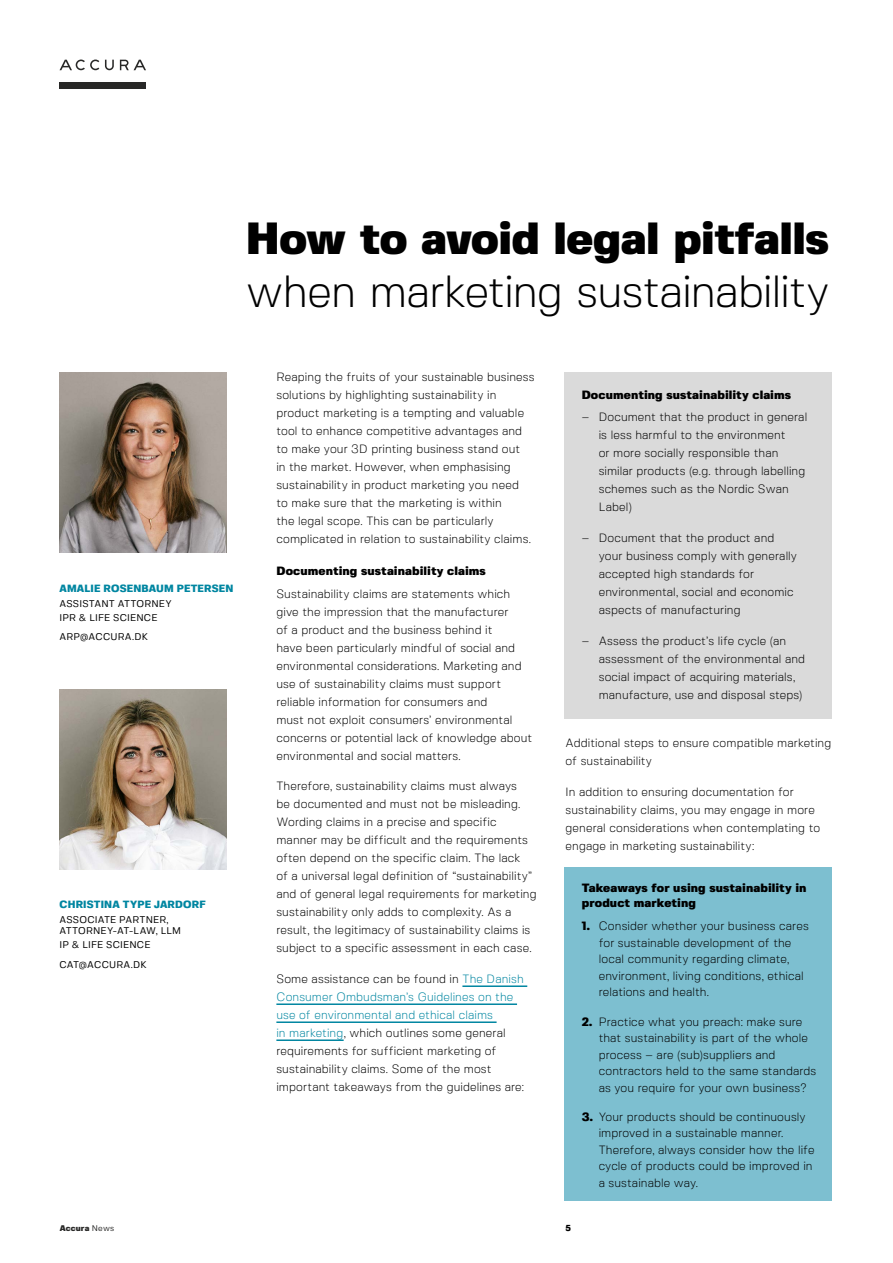
<style>
.page{position:relative;width:893px;height:1263px;background:#fff}
.page>*{position:absolute;margin:0;border:0;box-sizing:border-box;transform-origin:0 0}
.t1{font:300 45px "Fivo Sans";letter-spacing:-.015em;color:#000}
.t2{font:900 45px "Fivo Sans";letter-spacing:-.015em;color:#000}
.t3{font:300 12px/18px "Fivo Sans";letter-spacing:.01em;color:#000}
.t4{font:900 12px/15px "Fivo Sans";letter-spacing:.01em;color:#000}
.t5{font:800 10.5px "Fivo Sans";letter-spacing:.015em;color:#0086a1}
.t6{font:9.75px/11.7px "Fivo Sans";letter-spacing:.015em;color:#000}
.t7{font:900 8.7px "Fivo Sans";color:#000}
.t8{font:900 8.25px "Fivo Sans";letter-spacing:.015em;color:#282827}
.s1{color:#0086a1}
.s2{font-weight:900}
.s3{font-weight:400}
</style>
<div class="page">
<div style="left:60px;top:82px;width:86px;height:6px;background:#282827"></div>
<svg style="left:105px;top:60px;width:9px;height:10px"></svg>
<svg style="left:120px;top:60px;width:26px;height:10px"></svg>
<svg style="left:60px;top:60px;width:39px;height:10px"></svg>
<div style="left:564px;top:372px;width:268px;height:347px;background:#dadada"></div>
<div style="left:564px;top:867px;width:268px;height:333px;background:#7dbfd0"></div>
<hr style="left:462px;top:985px;width:65px;height:2px;background:#0086a1">
<hr style="left:276px;top:1003px;width:241px;height:2px;background:#0086a1">
<hr style="left:276px;top:1021px;width:221px;height:2px;background:#0086a1">
<hr style="left:276px;top:1039px;width:68px;height:2px;background:#0086a1">
<img style="left:60px;top:690px;width:167px;height:180px">
<img style="left:60px;top:372px;width:167px;height:180px">
<h1 class="t2" style="left:246px;top:211px;width:585px">How to avoid legal pitfalls</h1>
<h1 class="t1" style="left:246px;top:263px;width:584px">when marketing sustainability</h1>
<p class="t5" style="left:60px;top:582px;width:175px">AMALIE ROSENBAUM PETERSEN</p>
<p class="t6" style="left:60px;top:596px;width:114px;line-height:13.8px">ASSISTANT ATTORNEY<br>IPR &amp; LIFE SCIENCE</p>
<p class="t6" style="left:60px;top:631px;width:90px">ARP@ACCURA.DK</p>
<p class="t5" style="left:60px;top:898px;width:148px">CHRISTINA TYPE JARDORF</p>
<p class="t6" style="left:60px;top:913px;width:123px">ASSOCIATE PARTNER,<br>ATTORNEY-AT-LAW, LLM</p>
<p class="t6" style="left:60px;top:935px;width:92px;line-height:19.8px">IP &amp; LIFE SCIENCE<br>CAT@ACCURA.DK</p>
<p class="t3" style="left:276px;top:368px;width:260px">Reaping the fruits of your sustainable business solutions by highlighting sustainability in product marketing is a tempting and valuable tool to enhance competitive advantages and to make your 3D printing business stand out<br>in the market. However, when emphasising sustainability in product marketing you need<br>to make sure that the marketing is within<br>the legal scope. This can be particularly complicated in relation to sustainability claims.</p>
<p class="t4" style="left:276px;top:564px;width:211px">Documenting sustainability claims</p>
<p class="t3" style="left:276px;top:584px;width:257px">Sustainability claims are statements which give the impression that the manufacturer<br>of a product and the business behind it<br>have been particularly mindful of social and environmental considerations. Marketing and use of sustainability claims must support reliable information for consumers and<br>must not exploit consumers’ environmental concerns or potential lack of knowledge about environmental and social matters.</p>
<p class="t3" style="left:276px;top:777px;width:262px">Therefore, sustainability claims must always<br>be documented and must not be misleading.<br>Wording claims in a precise and specific manner may be difficult and the requirements often depend on the specific claim. The lack<br>of a universal legal definition of “sustainability” and of general legal requirements for marketing sustainability only adds to complexity. As a result, the legitimacy of sustainability claims is subject to a specific assessment in each case.</p>
<p class="t3" style="left:276px;top:970px;width:249px">Some assistance can be found in <span class="s1">The Danish Consumer Ombudsman’s Guidelines on the use of environmental and ethical claims<br>in marketing</span>, which outlines some general requirements for sufficient marketing of sustainability claims. Some of the most important takeaways from the guidelines are:</p>
<p class="t4" style="left:582px;top:387px;width:211px">Documenting sustainability claims</p>
<p class="t3" style="left:599px;top:408px;width:210px;text-indent:-17px">– Document that the product in general is less harmful to the environment<br>or more socially responsible than similar products (e.g. through labelling schemes such as the Nordic Swan<br>Label)</p>
<p class="t3" style="left:599px;top:529px;width:200px;text-indent:-17px">– Document that the product and your business comply with generally accepted high standards for environmental, social and economic aspects of manufacturing</p>
<p class="t3" style="left:599px;top:632px;width:208px;text-indent:-17px">– Assess the product’s life cycle (an assessment of the environmental and social impact of acquiring materials, manufacture, use and disposal steps)</p>
<p class="t3" style="left:566px;top:733px;width:267px">Additional steps to ensure compatible marketing of sustainability</p>
<p class="t3" style="left:566px;top:782px;width:256px">In addition to ensuring documentation for sustainability claims, you may engage in more general considerations when contemplating to engage in marketing sustainability:</p>
<p class="t4" style="left:582px;top:880px;width:226px">Takeaways for using sustainability in product marketing</p>
<p class="t3" style="left:599px;top:918px;width:212px;line-height:16.5px;text-indent:-17px"><span class="s2">1.</span> Consider whether your business cares for sustainable development of the local community regarding climate, environment, living conditions, ethical relations and health.</p>
<p class="t3" style="left:599px;top:1013px;width:219px;line-height:16.5px;text-indent:-17px"><span class="s2">2.</span> Practice what you preach: make sure that sustainability is part of the whole process – are (sub)suppliers and contractors held to the same standards as you require for your own business?</p>
<p class="t3" style="left:599px;top:1108px;width:217px;line-height:16.5px;text-indent:-17px"><span class="s2">3.</span> Your products should be continuously improved in a sustainable manner.<br>Therefore, always consider how the life cycle of products could be improved in a sustainable way.</p>
<p class="t8" style="left:60px;top:1223px;width:56px">Accura <span class="s3">News</span></p>
<p class="t7" style="left:566px;top:1223px;width:7px">5</p>
</div>
